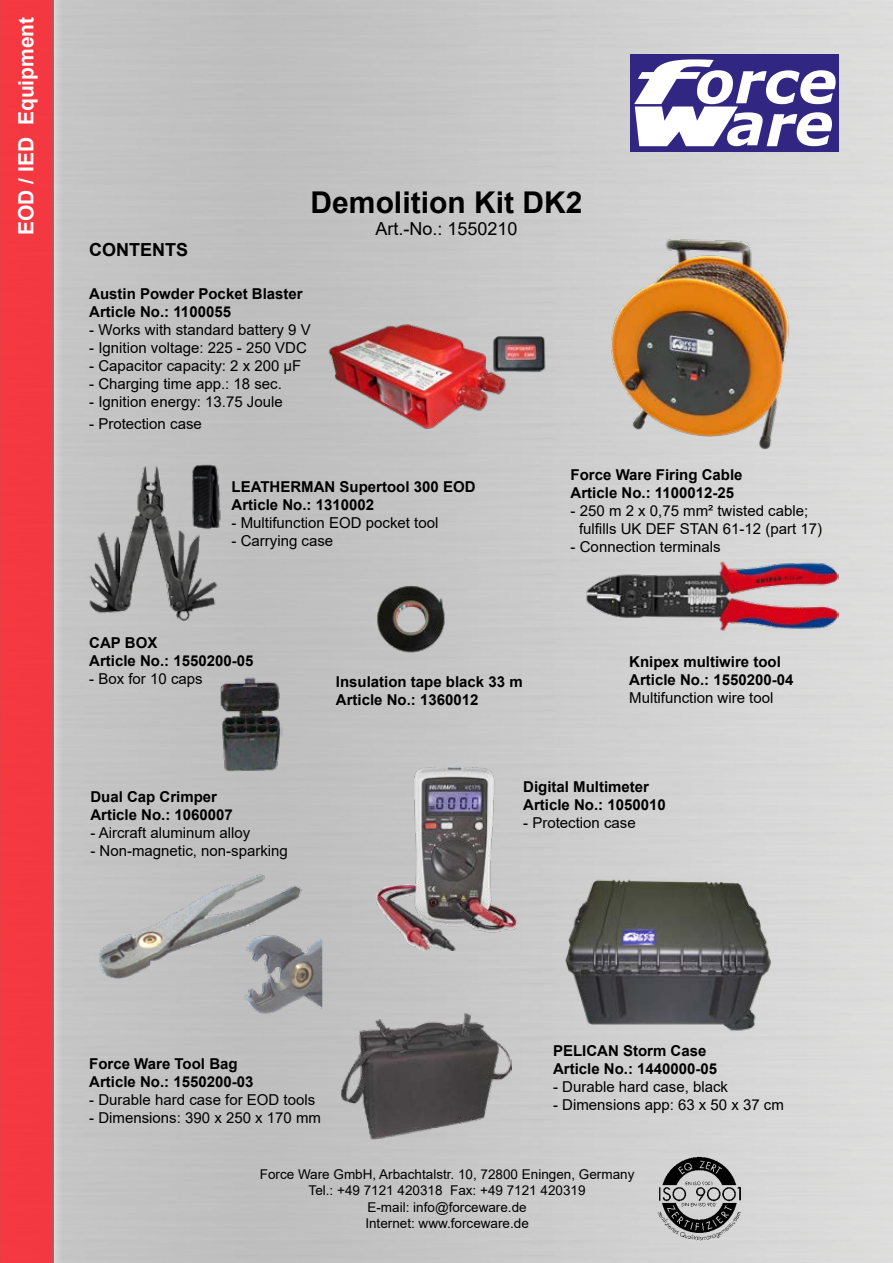
<style>
.page{position:relative;width:893px;height:1263px;background:#fff}
.page>*{position:absolute;margin:0;border:0;box-sizing:border-box;transform-origin:0 0}
.t1{font:700 30px "Arial";color:#000}
.t2{font:700 21px "Arial";color:#fffeff}
.t3{font:18px "Arial";color:#000}
.t4{font:700 18px "Arial";color:#000}
.t5{font:15px/18px "Arial";color:#000}
.t6{font:700 15px/18px "Arial";color:#000}
.t7{font:13.5px/16.2px "Arial";color:#000;text-align:center}
</style>
<div class="page">
<img style="left:63px;top:1px;width:830px;height:1262px">
<div style="left:631px;top:54px;width:208px;height:98px;background:#312783"></div>
<svg style="left:634px;top:59px;width:202px;height:87px"></svg>
<img style="left:654px;top:1153px;width:90px;height:89px">
<div style="left:0;top:0;width:63px;height:1263px;background:#cfcfcf"></div>
<div style="left:0;top:0;width:54px;height:1263px;background:#f43841"></div>
<img style="left:98px;top:869px;width:224px;height:146px">
<img style="left:354px;top:766px;width:185px;height:185px">
<img style="left:341px;top:1012px;width:171px;height:129px">
<img style="left:219px;top:673px;width:64px;height:101px">
<img style="left:67px;top:462px;width:160px;height:160px">
<img style="left:608px;top:235px;width:189px;height:217px">
<img style="left:323px;top:306px;width:227px;height:126px">
<img style="left:375px;top:585px;width:74px;height:68px">
<img style="left:583px;top:560px;width:256px;height:71px">
<img style="left:517px;top:856px;width:296px;height:222px">
<h2 class="t2" style="left:11px;top:235px;width:220px;rotate:-90deg">EOD / IED Equipment</h2>
<p class="t4" style="left:89px;top:237px;width:100px">CONTENTS</p>
<h1 class="t1" style="left:311px;top:181px;width:273px">Demolition Kit DK2</h1>
<p class="t3" style="left:375px;top:216px;width:144px">Art.-No.: 1550210</p>
<p class="t6" style="left:89px;top:285px;width:215px">Austin Powder Pocket Blaster<br>Article No.: 1100055</p>
<p class="t5" style="left:89px;top:321px;width:223px">- Works with standard battery 9 V</p>
<p class="t5" style="left:89px;top:339px;width:219px">- Ignition voltage: 225 - 250 VDC</p>
<p class="t5" style="left:89px;top:357px;width:214px">- Capacitor capacity: 2 x 200 µF</p>
<p class="t5" style="left:89px;top:375px;width:194px">- Charging time app.: 18 sec.</p>
<p class="t5" style="left:89px;top:393px;width:195px">- Ignition energy: 13.75 Joule</p>
<p class="t5" style="left:89px;top:414px;width:114px">- Protection case</p>
<p class="t6" style="left:232px;top:478px;width:245px">LEATHERMAN Supertool 300 EOD<br>Article No.: 1310002</p>
<p class="t5" style="left:232px;top:514px;width:208px">- Multifunction EOD pocket tool</p>
<p class="t5" style="left:232px;top:532px;width:103px">- Carrying case</p>
<p class="t6" style="left:89px;top:634px;width:166px">CAP BOX<br>Article No.: 1550200-05</p>
<p class="t5" style="left:89px;top:670px;width:115px">- Box for 10 caps</p>
<p class="t6" style="left:336px;top:673px;width:188px">Insulation tape black 33 m<br>Article No.: 1360012</p>
<p class="t6" style="left:571px;top:466px;width:173px">Force Ware Firing Cable<br>Article No.: 1100012-25</p>
<p class="t5" style="left:579px;top:501px;width:245px;text-indent:-8px">- 250 m 2 x 0,75 mm² twisted cable; fulfills UK DEF STAN 61-12 (part 17)</p>
<p class="t5" style="left:571px;top:537px;width:152px">- Connection terminals</p>
<p class="t6" style="left:629px;top:652px;width:166px">Knipex multiwire tool<br>Article No.: 1550200-04</p>
<p class="t5" style="left:629px;top:688px;width:146px">Multifunction wire tool</p>
<p class="t6" style="left:90px;top:787px;width:144px">Dual Cap Crimper<br>Article No.: 1060007</p>
<p class="t5" style="left:90px;top:823px;width:162px">- Aircraft aluminum alloy</p>
<p class="t5" style="left:90px;top:841px;width:199px">- Non-magnetic, non-sparking</p>
<p class="t6" style="left:523px;top:778px;width:144px">Digital Multimeter<br>Article No.: 1050010</p>
<p class="t5" style="left:523px;top:813px;width:114px">- Protection case</p>
<p class="t6" style="left:89px;top:1055px;width:166px">Force Ware Tool Bag<br>Article No.: 1550200-03</p>
<p class="t5" style="left:89px;top:1090px;width:227px">- Durable hard case for EOD tools</p>
<p class="t5" style="left:89px;top:1108px;width:233px">- Dimensions: 390 x 250 x 170 mm</p>
<p class="t6" style="left:553px;top:1041px;width:166px">PELICAN Storm Case<br>Article No.: 1440000-05</p>
<p class="t5" style="left:553px;top:1077px;width:177px">- Durable hard case, black</p>
<p class="t5" style="left:553px;top:1095px;width:232px">- Dimensions app: 63 x 50 x 37 cm</p>
<p class="t7" style="left:260px;top:1166px;width:376px">Force Ware GmbH, Arbachtalstr. 10, 72800 Eningen, Germany Tel.: +49 7121 420318 Fax: +49 7121 420319<br>E-mail: info@forceware.de<br>Internet: www.forceware.de</p>
</div>
